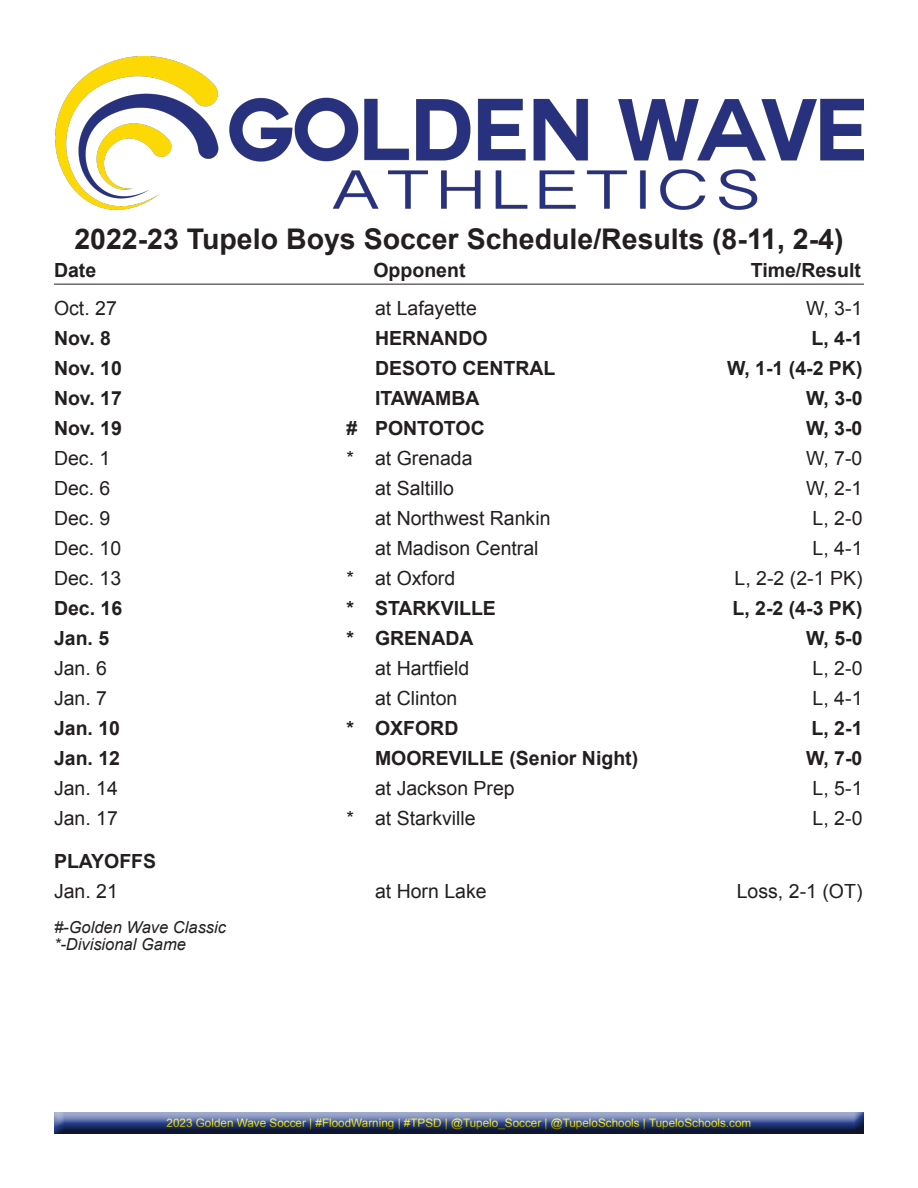
<style>
.page{position:relative;width:918px;height:1188px;background:#fff}
.page>*{position:absolute;margin:0;border:0;box-sizing:border-box;transform-origin:0 0}
.t1{font:700 28.5px "Arial";color:#231f20}
.t2{font:19.5px "Arial";color:#231f20}
.t3{font:700 19.5px "Arial";color:#231f20}
.t4{font:italic 16.5px "Arial";color:#231f20}
.t5{font:11.7px "Arial";color:#fff101}
</style>
<div class="page">
<hr style="left:54px;top:284px;width:810px;height:1px;background:#231f20">
<img style="left:55px;top:56px;width:809px;height:154px">
<div style="left:52px;top:1112px;width:814px;height:23px;background:#231f20;opacity:.75"></div>
<p class="t1" style="left:74px;top:220px;width:771px">2022-23 Tupelo Boys Soccer Schedule/Results (8-11, 2-4)</p>
<p class="t3" style="left:54px;top:257px;width:44px">Date</p>
<p class="t3" style="left:373px;top:257px;width:94px">Opponent</p>
<p class="t3" style="left:751px;top:257px;width:112px">Time/Result</p>
<p class="t2" style="left:54px;top:295px;width:64px">Oct. 27</p>
<p class="t2" style="left:375px;top:295px;width:103px">at Lafayette</p>
<p class="t2" style="left:806px;top:295px;width:58px">W, 3-1</p>
<p class="t3" style="left:54px;top:325px;width:59px">Nov. 8</p>
<p class="t3" style="left:375px;top:325px;width:114px">HERNANDO</p>
<p class="t3" style="left:812px;top:325px;width:52px">L, 4-1</p>
<p class="t3" style="left:54px;top:355px;width:69px">Nov. 10</p>
<p class="t3" style="left:375px;top:355px;width:182px">DESOTO CENTRAL</p>
<p class="t3" style="left:727px;top:355px;width:137px">W, 1-1 (4-2 PK)</p>
<p class="t3" style="left:54px;top:385px;width:69px">Nov. 17</p>
<p class="t3" style="left:375px;top:385px;width:106px">ITAWAMBA</p>
<p class="t3" style="left:806px;top:385px;width:58px">W, 3-0</p>
<p class="t3" style="left:54px;top:415px;width:69px">Nov. 19</p>
<p class="t3" style="left:346px;top:415px;width:140px"># PONTOTOC</p>
<p class="t3" style="left:806px;top:415px;width:58px">W, 3-0</p>
<p class="t2" style="left:54px;top:445px;width:58px">Dec. 1</p>
<p class="t2" style="left:346px;top:445px;width:128px">* at Grenada</p>
<p class="t2" style="left:806px;top:445px;width:58px">W, 7-0</p>
<p class="t2" style="left:54px;top:475px;width:58px">Dec. 6</p>
<p class="t2" style="left:375px;top:475px;width:81px">at Saltillo</p>
<p class="t2" style="left:806px;top:475px;width:58px">W, 2-1</p>
<p class="t2" style="left:54px;top:505px;width:58px">Dec. 9</p>
<p class="t2" style="left:375px;top:505px;width:177px">at Northwest Rankin</p>
<p class="t2" style="left:813px;top:505px;width:51px">L, 2-0</p>
<p class="t2" style="left:54px;top:535px;width:69px">Dec. 10</p>
<p class="t2" style="left:375px;top:535px;width:165px">at Madison Central</p>
<p class="t2" style="left:813px;top:535px;width:51px">L, 4-1</p>
<p class="t2" style="left:54px;top:565px;width:69px">Dec. 13</p>
<p class="t2" style="left:346px;top:565px;width:110px">* at Oxford</p>
<p class="t2" style="left:735px;top:565px;width:129px">L, 2-2 (2-1 PK)</p>
<p class="t3" style="left:54px;top:595px;width:70px">Dec. 16</p>
<p class="t3" style="left:346px;top:595px;width:151px">* STARKVILLE</p>
<p class="t3" style="left:732px;top:595px;width:132px">L, 2-2 (4-3 PK)</p>
<p class="t3" style="left:54px;top:625px;width:57px">Jan. 5</p>
<p class="t3" style="left:346px;top:625px;width:129px">* GRENADA</p>
<p class="t3" style="left:806px;top:625px;width:58px">W, 5-0</p>
<p class="t2" style="left:54px;top:655px;width:55px">Jan. 6</p>
<p class="t2" style="left:375px;top:655px;width:96px">at Hartfield</p>
<p class="t2" style="left:813px;top:655px;width:51px">L, 2-0</p>
<p class="t2" style="left:54px;top:685px;width:55px">Jan. 7</p>
<p class="t2" style="left:375px;top:685px;width:84px">at Clinton</p>
<p class="t2" style="left:813px;top:685px;width:51px">L, 4-1</p>
<p class="t3" style="left:54px;top:715px;width:68px">Jan. 10</p>
<p class="t3" style="left:346px;top:715px;width:113px">* OXFORD</p>
<p class="t3" style="left:812px;top:715px;width:52px">L, 2-1</p>
<p class="t3" style="left:54px;top:745px;width:68px">Jan. 12</p>
<p class="t3" style="left:375px;top:745px;width:265px">MOOREVILLE (Senior Night)</p>
<p class="t3" style="left:806px;top:745px;width:58px">W, 7-0</p>
<p class="t2" style="left:54px;top:775px;width:65px">Jan. 14</p>
<p class="t2" style="left:375px;top:775px;width:141px">at Jackson Prep</p>
<p class="t2" style="left:813px;top:775px;width:51px">L, 5-1</p>
<p class="t2" style="left:54px;top:805px;width:65px">Jan. 17</p>
<p class="t2" style="left:346px;top:805px;width:131px">* at Starkville</p>
<p class="t2" style="left:813px;top:805px;width:51px">L, 2-0</p>
<p class="t3" style="left:54px;top:848px;width:104px">PLAYOFFS</p>
<p class="t2" style="left:54px;top:879px;width:65px">Jan. 21</p>
<p class="t2" style="left:375px;top:879px;width:113px">at Horn Lake</p>
<p class="t2" style="left:737px;top:879px;width:127px">Loss, 2-1 (OT)</p>
<p class="t4" style="left:54px;top:916px;width:174px">#-Golden Wave Classic</p>
<p class="t4" style="left:54px;top:933px;width:134px">*-Divisional Game</p>
<p class="t5" style="left:167px;top:1116px;width:586px">2023 Golden Wave Soccer | #FloodWarning | #TPSD | @Tupelo_Soccer | @TupeloSchools | TupeloSchools.com</p>
</div>
